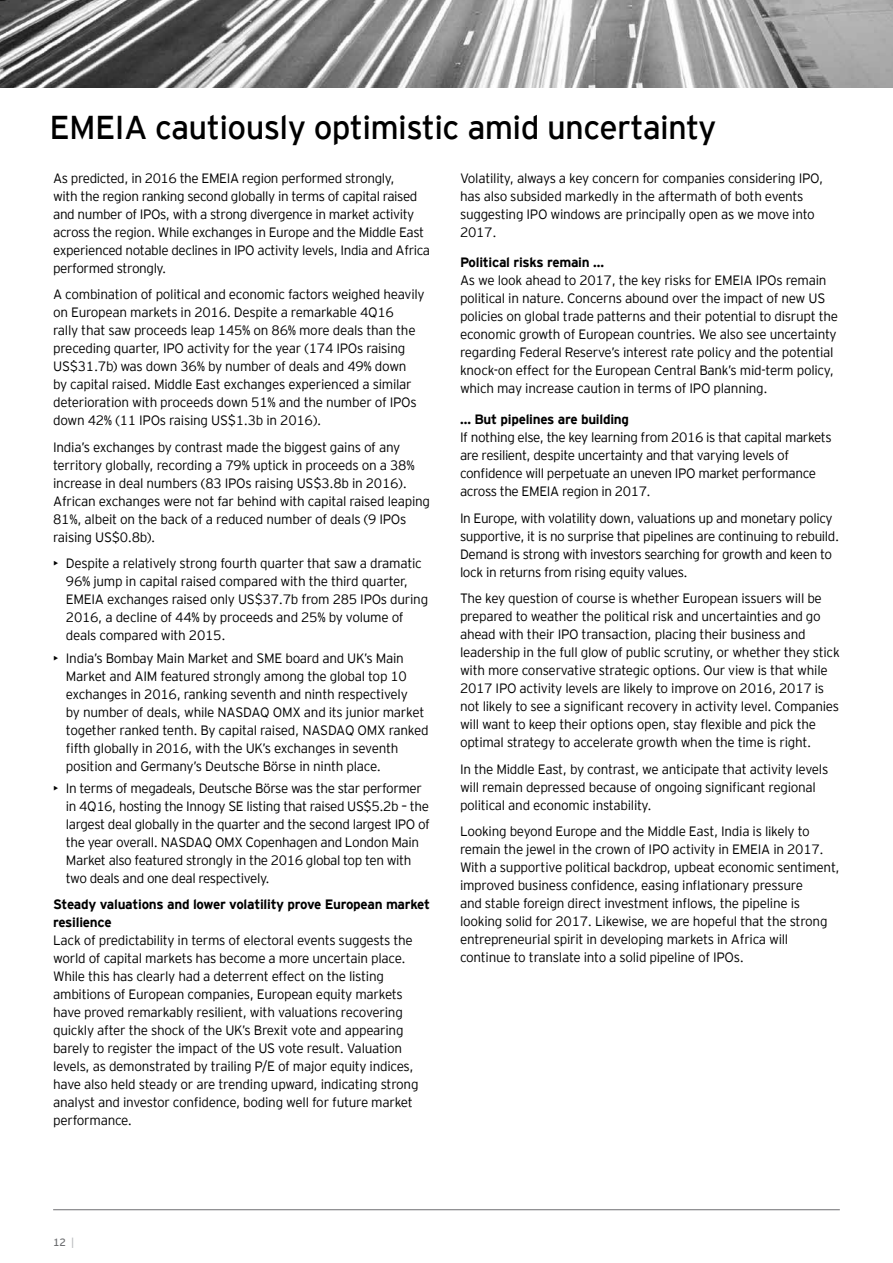
<style>
.page{position:relative;width:893px;height:1263px;background:#fff}
.page>*{position:absolute;margin:0;border:0;box-sizing:border-box;transform-origin:0 0}
.t1{font:33px "EY Interstate";letter-spacing:-.02em;color:#000}
.t2{font:300 13.5px/18px "EY Interstate";letter-spacing:-.02em;color:#000}
.t3{font:700 13.5px/18px "EY Interstate";letter-spacing:-.02em;color:#000}
.t4{font:10.5px "EY Interstate";color:#6d6e71}
.s1{color:#bcbec0}
</style>
<div class="page">
<img style="left:0;top:0;width:893px;height:88px">
<hr style="left:53px;top:1209px;width:787px;height:1px;background:#6d6e71">
<h1 class="t1" style="left:50px;top:104px;width:668px">EMEIA cautiously optimistic amid uncertainty</h1>
<p class="t2" style="left:53px;top:168px;width:378px">As predicted, in 2016 the EMEIA region performed strongly,<br>with the region ranking second globally in terms of capital raised and number of IPOs, with a strong divergence in market activity across the region. While exchanges in Europe and the Middle East experienced notable declines in IPO activity levels, India and Africa performed strongly.</p>
<p class="t2" style="left:53px;top:285px;width:373px">A combination of political and economic factors weighed heavily on European markets in 2016. Despite a remarkable 4Q16<br>rally that saw proceeds leap 145% on 86% more deals than the preceding quarter, IPO activity for the year (174 IPOs raising US$31.7b) was down 36% by number of deals and 49% down<br>by capital raised. Middle East exchanges experienced a similar deterioration with proceeds down 51% and the number of IPOs down 42% (11 IPOs raising US$1.3b in 2016).</p>
<p class="t2" style="left:53px;top:437px;width:378px">India’s exchanges by contrast made the biggest gains of any territory globally, recording a 79% uptick in proceeds on a 38% increase in deal numbers (83 IPOs raising US$3.8b in 2016).<br>African exchanges were not far behind with capital raised leaping 81%, albeit on the back of a reduced number of deals (9 IPOs raising US$0.8b).</p>
<p class="t2" style="left:66px;top:554px;width:364px;text-indent:-13px">• Despite a relatively strong fourth quarter that saw a dramatic 96% jump in capital raised compared with the third quarter, EMEIA exchanges raised only US$37.7b from 285 IPOs during 2016, a decline of 44% by proceeds and 25% by volume of deals compared with 2015.</p>
<p class="t2" style="left:66px;top:648px;width:364px;text-indent:-13px">• India’s Bombay Main Market and SME board and UK’s Main Market and AIM featured strongly among the global top 10 exchanges in 2016, ranking seventh and ninth respectively<br>by number of deals, while NASDAQ OMX and its junior market together ranked tenth. By capital raised, NASDAQ OMX ranked fifth globally in 2016, with the UK’s exchanges in seventh position and Germany’s Deutsche Börse in ninth place.</p>
<p class="t2" style="left:66px;top:778px;width:366px;text-indent:-13px">• In terms of megadeals, Deutsche Börse was the star performer in 4Q16, hosting the Innogy SE listing that raised US$5.2b – the largest deal globally in the quarter and the second largest IPO of the year overall. NASDAQ OMX Copenhagen and London Main Market also featured strongly in the 2016 global top ten with two deals and one deal respectively.</p>
<p class="t3" style="left:53px;top:895px;width:378px">Steady valuations and lower volatility prove European market resilience</p>
<p class="t2" style="left:53px;top:931px;width:367px">Lack of predictability in terms of electoral events suggests the world of capital markets has become a more uncertain place.<br>While this has clearly had a deterrent effect on the listing ambitions of European companies, European equity markets have proved remarkably resilient, with valuations recovering quickly after the shock of the UK’s Brexit vote and appearing barely to register the impact of the US vote result. Valuation levels, as demonstrated by trailing P/E of major equity indices, have also held steady or are trending upward, indicating strong analyst and investor confidence, boding well for future market performance.</p>
<p class="t2" style="left:460px;top:168px;width:365px">Volatility, always a key concern for companies considering IPO, has also subsided markedly in the aftermath of both events suggesting IPO windows are principally open as we move into 2017.</p>
<p class="t3" style="left:460px;top:253px;width:146px">Political risks remain …</p>
<p class="t2" style="left:460px;top:271px;width:380px">As we look ahead to 2017, the key risks for EMEIA IPOs remain political in nature. Concerns abound over the impact of new US policies on global trade patterns and their potential to disrupt the economic growth of European countries. We also see uncertainty regarding Federal Reserve’s interest rate policy and the potential knock-on effect for the European Central Bank’s mid-term policy, which may increase caution in terms of IPO planning.</p>
<p class="t3" style="left:460px;top:410px;width:171px">… But pipelines are building</p>
<p class="t2" style="left:460px;top:428px;width:373px">If nothing else, the key learning from 2016 is that capital markets are resilient, despite uncertainty and that varying levels of confidence will perpetuate an uneven IPO market performance across the EMEIA region in 2017.</p>
<p class="t2" style="left:460px;top:508px;width:381px">In Europe, with volatility down, valuations up and monetary policy supportive, it is no surprise that pipelines are continuing to rebuild.<br>Demand is strong with investors searching for growth and keen to lock in returns from rising equity values.</p>
<p class="t2" style="left:460px;top:589px;width:381px">The key question of course is whether European issuers will be prepared to weather the political risk and uncertainties and go ahead with their IPO transaction, placing their business and leadership in the full glow of public scrutiny, or whether they stick with more conservative strategic options. Our view is that while 2017 IPO activity levels are likely to improve on 2016, 2017 is not likely to see a significant recovery in activity level. Companies will want to keep their options open, stay flexible and pick the optimal strategy to accelerate growth when the time is right.</p>
<p class="t2" style="left:460px;top:759px;width:370px">In the Middle East, by contrast, we anticipate that activity levels will remain depressed because of ongoing significant regional political and economic instability.</p>
<p class="t2" style="left:460px;top:822px;width:381px">Looking beyond Europe and the Middle East, India is likely to remain the jewel in the crown of IPO activity in EMEIA in 2017.<br>With a supportive political backdrop, upbeat economic sentiment, improved business confidence, easing inflationary pressure<br>and stable foreign direct investment inflows, the pipeline is looking solid for 2017. Likewise, we are hopeful that the strong entrepreneurial spirit in developing markets in Africa will continue to translate into a solid pipeline of IPOs.</p>
<p class="t4" style="left:53px;top:1234px;width:22px">12 <span class="s1">|</span></p>
</div>
